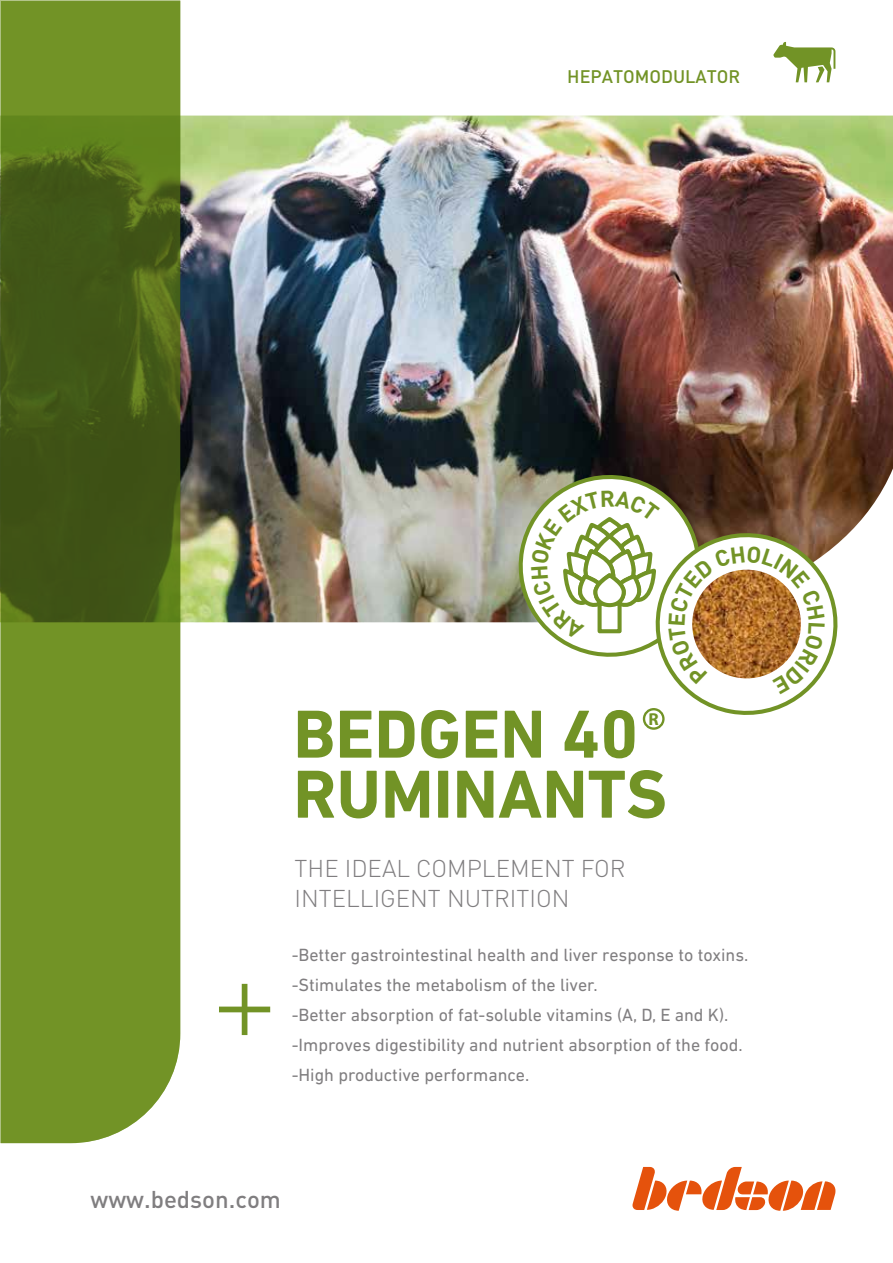
<style>
.page{position:relative;width:893px;height:1263px;background:#fff}
.page>*{position:absolute;margin:0;border:0;box-sizing:border-box;transform-origin:0 0}
.t1{font:300 condensed 159px "DIN Pro";color:#729326}
.t2{font:700 69px/60px "DIN Next LT Pro";color:#729326}
.t3{font:300 24px/30px "DIN Pro";color:#807e80}
.t4{font:500 24px "DIN Pro";color:#807e80}
.t5{font:18px/30px "DIN Next LT Pro";color:#807e80}
.t6{font:500 18px "DIN Pro";color:#729326}
.t7{font:700 17.25px "Myriad Pro";color:#729326}
</style>
<div class="page">
<img style="left:180px;top:116px;width:713px;height:506px">
<div style="left:643px;top:708px;width:22px;height:22px;border:2px solid #729326;border-radius:50%"></div>
<svg style="left:0;top:0;width:180px;height:1143px;background:#607c22"></svg>
<svg style="left:773px;top:42px;width:62px;height:40px"></svg>
<svg style="left:632px;top:1167px;width:203px;height:44px"></svg>
<svg style="left:513px;top:470px;width:330px;height:250px"></svg>
<p class="t6" style="left:567px;top:64px;width:175px">HEPATOMODULATOR</p>
<h1 class="t1" style="left:211px;top:885px;width:69px">+</h1>
<h2 class="t2" style="left:293px;top:704px;width:375px">BEDGEN 40<br>RUMINANTS</h2>
<p class="t7" style="left:649px;top:708px;width:12px">R</p>
<h3 class="t3" style="left:295px;top:851px;width:332px">THE IDEAL COMPLEMENT FOR<br>INTELLIGENT NUTRITION</h3>
<p class="t5" style="left:292px;top:939px;width:458px">-Better gastrointestinal health and liver response to toxins. -Stimulates the metabolism of the liver.<br>-Better absorption of fat-soluble vitamins (A, D, E and K). -Improves digestibility and nutrient absorption of the food. -High productive performance.</p>
<h3 class="t4" style="left:91px;top:1183px;width:192px">www.bedson.com</h3>
</div>
